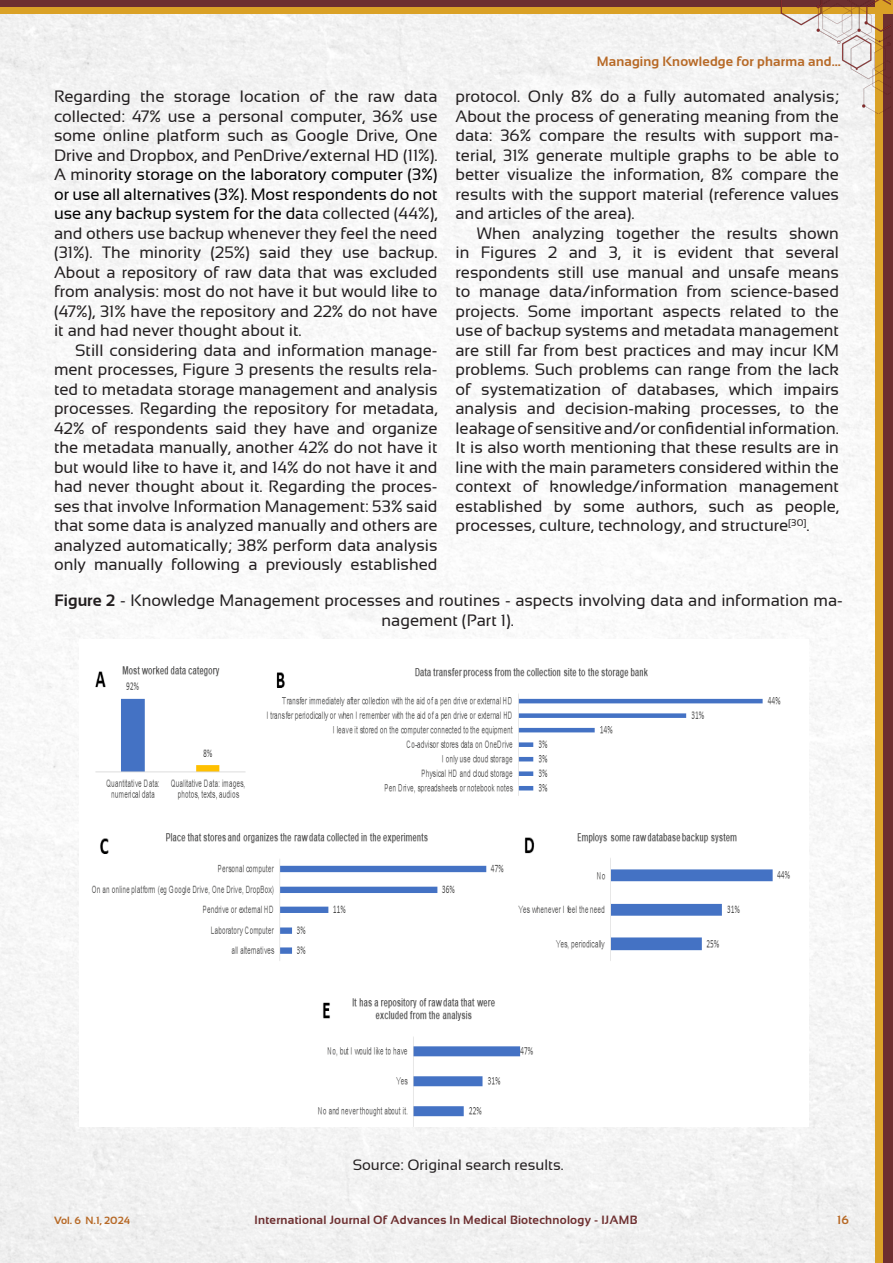
<style>
.page{position:relative;width:893px;height:1263px;background:#fff}
.page>*{position:absolute;margin:0;border:0;box-sizing:border-box;transform-origin:0 0}
.t1{font:16.5px/19.5px "Sansation";color:#231f20;text-align:justify}
.t2{font:15px "Sansation";color:#231f20}
.t3{font:700 13.5px "Sansation";letter-spacing:.01em;color:#b76926}
.t4{font:700 12px "Sansation";letter-spacing:.02em;color:#6d2f30}
.t5{font:700 12px "Sansation";color:#b76926}
.t6{font:700 10.5px "Sansation";color:#b76926}
.s1{color:#000}
.s2{font-weight:700}
</style>
<div class="page">
<img style="left:0;top:14px;width:876px;height:1249px">
<div style="left:882px;top:0;width:11px;height:1263px;background:#6d2f30"></div>
<div style="left:0;top:0;width:890px;height:9px;background:#6d2f30"></div>
<div style="left:0;top:7px;width:893px;height:7px;background:#daa126"></div>
<div style="left:876px;top:0;width:7px;height:1263px;background:#daa126"></div>
<div style="left:876px;top:0;width:17px;height:8px;background:#daa126"></div>
<img style="left:725px;top:0;width:166px;height:114px">
<img style="left:79px;top:639px;width:729px;height:488px">
<p class="t1" style="left:54px;top:87px;width:385px">Regarding the storage location of the raw data collected: 47% use a personal computer, 36% use some online platform such as Google Drive, One Drive and Dropbox, and PenDrive/external HD (11%).<br>A mino<span class="s1">rity storage on the laboratory computer (3%) or use all alternatives (3%). Most respondents do not use any backup system for the da</span>ta collected (44%), and others use backup whenever they feel the need (31%). The minority (25%) said they use backup.<br>About a repository of raw data that was excluded from analysis: most do not have it but would like to (47%), 31% have the repository and 22% do not have it and had never thought about it.</p>
<p class="t1" style="left:54px;top:340px;width:385px;text-indent:21px">Still considering data and information manage&shy;ment processes, Figure 3 presents the results rela&shy;ted to metadata storage management and analysis processes. Regarding the repository for metadata, 42% of respondents said they have and organize the metadata manually, another 42% do not have it but would like to have it, and 14% do not have it and had never thought about it. Regarding the proces&shy;ses that involve Information Management: 53% said that some data is analyzed manually and others are analyzed automatically; 38% perform data analysis only manually following a previously established</p>
<p class="t3" style="left:597px;top:54px;width:246px">Managing Knowledge for pharma and...</p>
<p class="t1" style="left:455px;top:87px;width:385px">protocol. Only 8% do a fully automated analysis; About the process of generating meaning from the data: 36% compare the results with support ma&shy;terial, 31% generate multiple graphs to be able to better visualize the information, 8% compare the results with the support material (reference values and articles of the area).</p>
<p class="t1" style="left:455px;top:223px;width:385px;text-indent:21px">When analyzing together the results shown in Figures 2 and 3, it is evident that several respondents still use manual and unsafe means to manage data/information from science-based projects. Some important aspects related to the use of backup systems and metadata management are still far from best practices and may incur KM problems. Such problems can range from the lack of systematization of databases, which impairs analysis and decision-making processes, to the leakage of sensitive and/or confidential information.<br>It is also worth mentioning that these results are in line with the main parameters considered within the context of knowledge/information management established by some authors, such as people, processes, culture, technology, and structure<sup>[30]</sup>.</p>
<p class="t1" style="left:55px;top:590px;width:790px;line-height:20.4px;text-align:center"><span class="s2">Figure 2</span> - Knowledge Management processes and routines - aspects involving data and information ma&shy;nagement (Part 1).</p>
<p class="t2" style="left:353px;top:1156px;width:212px">Source: Original search results.</p>
<p class="t6" style="left:54px;top:1214px;width:78px">Vol. 6 N.1, 2024</p>
<p class="t4" style="left:255px;top:1213px;width:384px">International Journal Of Advances In Medical Biotechnology - IJAMB</p>
<p class="t5" style="left:837px;top:1213px;width:13px">16</p>
</div>
